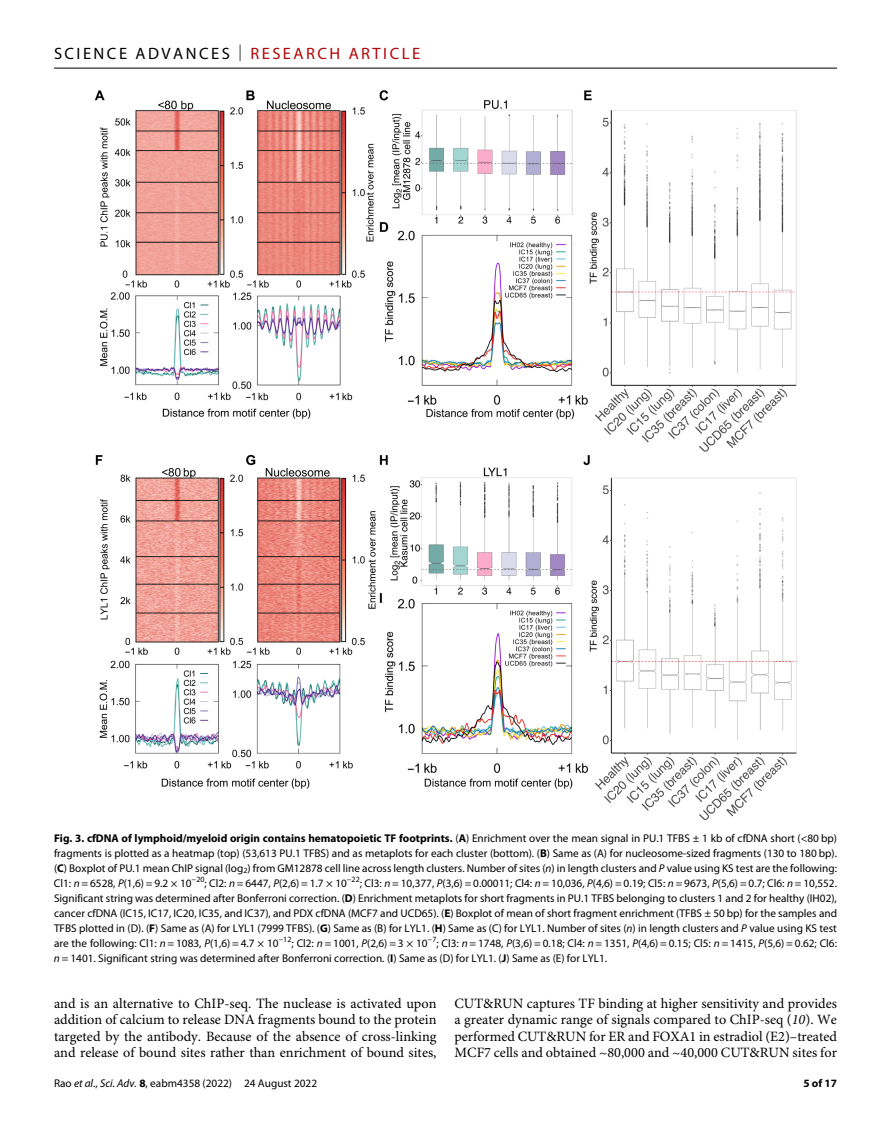
<style>
.page{position:relative;width:891px;height:1134px;background:#fff}
.page>*{position:absolute;margin:0;border:0;box-sizing:border-box;transform-origin:0 0}
.t1{font:16.5px "Myriad Pro";letter-spacing:.15em;color:#000}
.t2{font:14.25px/16.5px "Minion Pro";color:#000;text-align:justify}
.t3{font:11.25px/15px "Myriad Pro";color:#000;text-align:justify}
.t4{font:700 11.25px "Myriad Pro";color:#000}
.s1{font-weight:300}
.s2{color:#b10508}
.s3{font-weight:700}
.s4{font-style:italic}
</style>
<div class="page">
<hr style="left:54px;top:68px;width:783px;height:1px;background:#000">
<img style="left:95px;top:90px;width:701px;height:730px">
<h1 class="t1" style="left:54px;top:40px;width:368px">SCIENCE ADVANCES <span class="s1">|</span> <span class="s2">RESEARCH ARTICLE</span></h1>
<p class="t3" style="left:54px;top:830px;width:785px"><span class="s3">Fig. 3. cfDNA of lymphoid/myeloid origin contains hematopoietic TF footprints.</span> (<span class="s3">A</span>) Enrichment over the mean signal in PU.1 TFBS ± 1 kb of cfDNA short (&lt;80 bp) fragments is plotted as a heatmap (top) (53,613 PU.1 TFBS) and as metaplots for each cluster (bottom). (<span class="s3">B</span>) Same as (A) for nucleosome-sized fragments (130 to 180 bp). (<span class="s3">C</span>) Boxplot of PU.1 mean ChIP signal (log<sub>2</sub>) from GM12878 cell line across length clusters. Number of sites (<span class="s4">n</span>) in length clusters and <span class="s4">P</span> value using KS test are the following:<br>Cl1: <span class="s4">n</span> = 6528, <span class="s4">P</span>(1,6) = 9.2 × 10<sup>−20</sup>; Cl2: <span class="s4">n</span> = 6447, <span class="s4">P</span>(2,6) = 1.7 × 10<sup>−22</sup>; Cl3: <span class="s4">n</span> = 10,377, <span class="s4">P</span>(3,6) = 0.00011; Cl4: <span class="s4">n</span> = 10,036, <span class="s4">P</span>(4,6) = 0.19; Cl5: <span class="s4">n</span> = 9673, <span class="s4">P</span>(5,6) = 0.7; Cl6: <span class="s4">n</span> = 10,552.<br>Significant string was determined after Bonferroni correction. (<span class="s3">D</span>) Enrichment metaplots for short fragments in PU.1 TFBS belonging to clusters 1 and 2 for healthy (IH02), cancer cfDNA (IC15, IC17, IC20, IC35, and IC37), and PDX cfDNA (MCF7 and UCD65). (<span class="s3">E</span>) Boxplot of mean of short fragment enrichment (TFBS ± 50 bp) for the samples and TFBS plotted in (D). (<span class="s3">F</span>) Same as (A) for LYL1 (7999 TFBS). (<span class="s3">G</span>) Same as (B) for LYL1. (<span class="s3">H</span>) Same as (C) for LYL1. Number of sites (<span class="s4">n</span>) in length clusters and <span class="s4">P</span> value using KS test are the following: Cl1: <span class="s4">n</span> = 1083, <span class="s4">P</span>(1,6) = 4.7 × 10<sup>−12</sup>; Cl2: <span class="s4">n</span> = 1001, <span class="s4">P</span>(2,6) = 3 × 10<sup>−7</sup>; Cl3: <span class="s4">n</span> = 1748, <span class="s4">P</span>(3,6) = 0.18; Cl4: <span class="s4">n</span> = 1351, <span class="s4">P</span>(4,6) = 0.15; Cl5: <span class="s4">n</span> = 1415, <span class="s4">P</span>(5,6) = 0.62; Cl6: <span class="s4">n</span> = 1401. Significant string was determined after Bonferroni correction. (<span class="s3">I</span>) Same as (D) for LYL1. (<span class="s3">J</span>) Same as (E) for LYL1.</p>
<p class="t2" style="left:54px;top:996px;width:384px">and is an alternative to ChIP-seq. The nuclease is activated upon addition of calcium to release DNA fragments bound to the protein targeted by the antibody. Because of the absence of cross-linking and release of bound sites rather than enrichment of bound sites,</p>
<p class="t2" style="left:454px;top:996px;width:384px">CUT&amp;RUN captures TF binding at higher sensitivity and provides a greater dynamic range of signals compared to ChIP-seq (<span class="s4">10</span>). We performed CUT&amp;RUN for ER and FOXA1 in estradiol (E2)–treated MCF7 cells and obtained ~80,000 and ~40,000 CUT&amp;RUN sites for</p>
<p class="t3" style="left:54px;top:1076px;width:265px">Rao <span class="s4">et al</span>., <span class="s4">Sci. Adv.</span> <span class="s3">8</span>, eabm4358 (2022) 24 August 2022</p>
<p class="t4" style="left:803px;top:1074px;width:35px">5 of 17</p>
</div>
